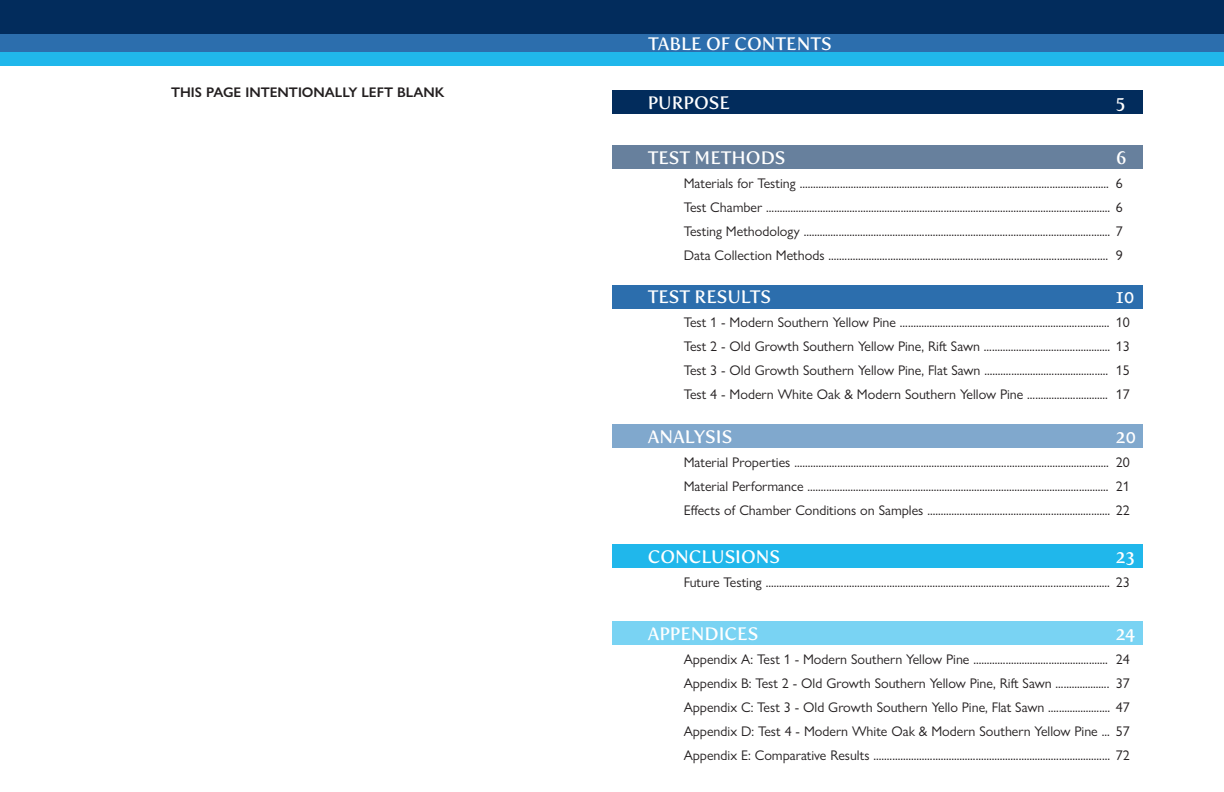
<style>
.page{position:relative;width:1224px;height:792px;background:#fff}
.page>*{position:absolute;margin:0;border:0;box-sizing:border-box;transform-origin:0 0}
.t1{font:18px "Fertigo Pro";color:#fff}
.t2{font:14px "Gill Sans Nova";color:#231f20}
.t3{font:600 14px "Gill Sans Nova";color:#231f20}
</style>
<div class="page">
<div style="left:613px;top:545px;width:530px;height:23px;background:#20b7eb"></div>
<div style="left:612px;top:285px;width:531px;height:23px;background:#2c6ead"></div>
<div style="left:612px;top:91px;width:531px;height:23px;background:#022c5c"></div>
<div style="left:612px;top:145px;width:531px;height:23px;background:#67809d"></div>
<div style="left:612px;top:425px;width:531px;height:23px;background:#80a8cd"></div>
<div style="left:612px;top:622px;width:531px;height:23px;background:#79d3f3"></div>
<div style="left:0;top:10px;width:1224px;height:56px;background:#20b7eb"></div>
<div style="left:0;top:0;width:1224px;height:51px;background:#2c6ead"></div>
<div style="left:0;top:0;width:1224px;height:34px;background:#022c5c"></div>
<p class="t3" style="left:171px;top:83px;width:275px">THIS PAGE INTENTIONALLY LEFT BLANK</p>
<p class="t1" style="left:648px;top:33px;width:185px">TABLE OF CONTENTS</p>
<p class="t1" style="left:648px;top:92px;width:84px">PURPOSE</p>
<p class="t1" style="left:1116px;top:92px;width:11px">5</p>
<p class="t1" style="left:648px;top:147px;width:139px">TEST METHODS</p>
<p class="t1" style="left:1116px;top:147px;width:12px">6</p>
<p class="t2" style="left:684px;top:175px;width:440px">Materials for Testing ................................................................................................................... 6</p>
<p class="t2" style="left:684px;top:199px;width:440px">Test Chamber ................................................................................................................................ 6</p>
<p class="t2" style="left:684px;top:223px;width:440px">Testing Methodology .................................................................................................................. 7</p>
<p class="t2" style="left:684px;top:247px;width:440px">Data Collection Methods ........................................................................................................ 9</p>
<p class="t1" style="left:648px;top:287px;width:125px">TEST RESULTS</p>
<p class="t1" style="left:1116px;top:287px;width:20px">10</p>
<p class="t2" style="left:684px;top:314px;width:447px">Test 1 - Modern Southern Yellow Pine .............................................................................. 10</p>
<p class="t2" style="left:684px;top:338px;width:447px">Test 2 - Old Growth Southern Yellow Pine, Rift Sawn ............................................... 13</p>
<p class="t2" style="left:684px;top:362px;width:447px">Test 3 - Old Growth Southern Yellow Pine, Flat Sawn .............................................. 15</p>
<p class="t2" style="left:684px;top:386px;width:447px">Test 4 - Modern White Oak &amp; Modern Southern Yellow Pine .............................. 17</p>
<p class="t1" style="left:648px;top:426px;width:86px">ANALYSIS</p>
<p class="t1" style="left:1116px;top:426px;width:22px">20</p>
<p class="t2" style="left:684px;top:454px;width:447px">Material Properties ..................................................................................................................... 20</p>
<p class="t2" style="left:684px;top:478px;width:447px">Material Performance ................................................................................................................ 21</p>
<p class="t2" style="left:684px;top:502px;width:447px">Effects of Chamber Conditions on Samples .................................................................... 22</p>
<p class="t1" style="left:648px;top:547px;width:134px">CONCLUSIONS</p>
<p class="t1" style="left:1116px;top:547px;width:21px">23</p>
<p class="t2" style="left:684px;top:574px;width:447px">Future Testing ................................................................................................................................ 23</p>
<p class="t1" style="left:648px;top:623px;width:112px">APPENDICES</p>
<p class="t1" style="left:1116px;top:623px;width:21px">24</p>
<p class="t2" style="left:684px;top:651px;width:447px">Appendix A: Test 1 - Modern Southern Yellow Pine .................................................. 24</p>
<p class="t2" style="left:684px;top:675px;width:447px">Appendix B: Test 2 - Old Growth Southern Yellow Pine, Rift Sawn .................... 37</p>
<p class="t2" style="left:684px;top:699px;width:447px">Appendix C: Test 3 - Old Growth Southern Yello Pine, Flat Sawn ....................... 47</p>
<p class="t2" style="left:684px;top:723px;width:447px">Appendix D: Test 4 - Modern White Oak &amp; Modern Southern Yellow Pine ... 57</p>
<p class="t2" style="left:684px;top:747px;width:448px">Appendix E: Comparative Results ........................................................................................ 72</p>
</div>
